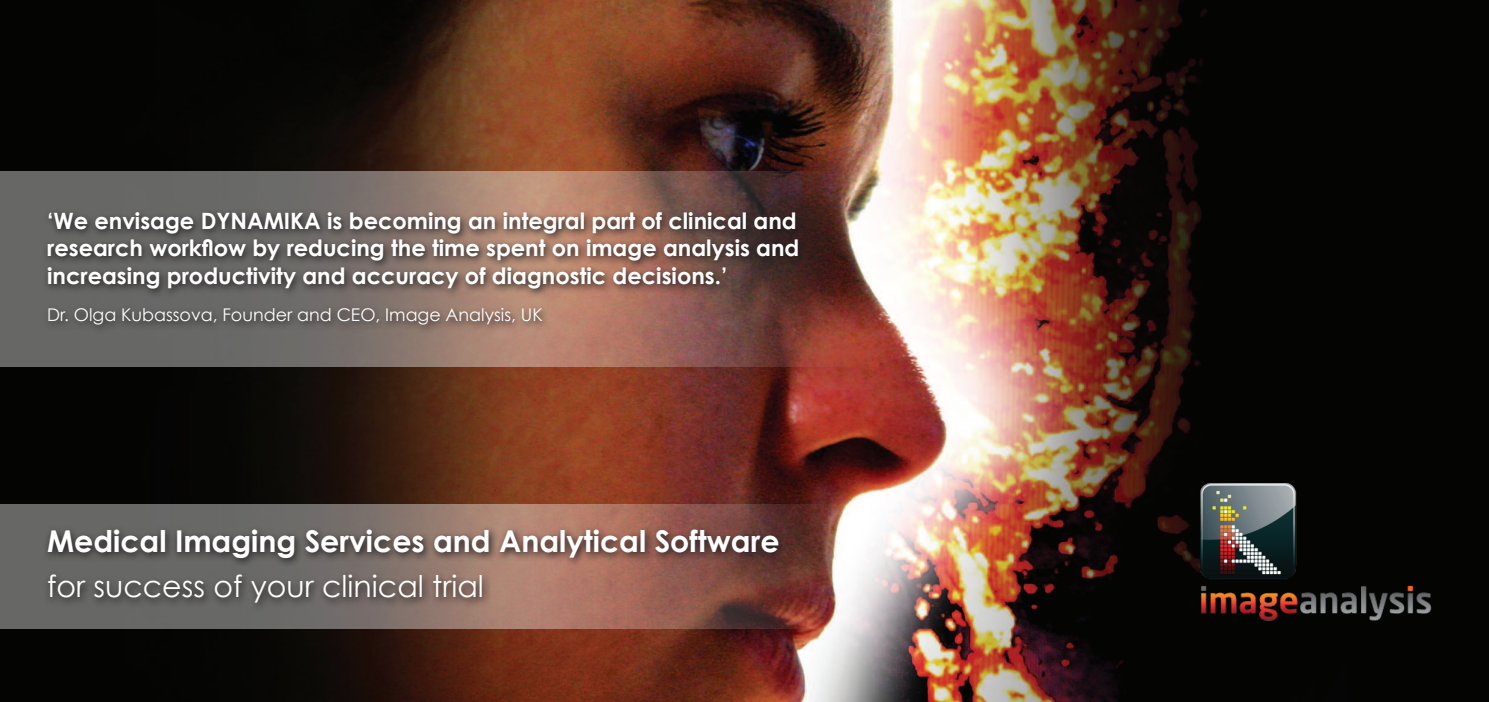
<style>
.page{position:relative;width:1489px;height:702px;background:#fff}
.page>*{position:absolute;margin:0;border:0;box-sizing:border-box;transform-origin:0 0}
.t1{font:700 30px "Century Gothic";color:#fff}
.t2{font:30px "Century Gothic";color:#fff}
.t3{font:700 22.5px/27.5px "Century Gothic";color:#fff}
.t4{font:17.5px "Century Gothic";color:#fff}
</style>
<div class="page">
<img style="left:0;top:0;width:1488px;height:702px">
<svg style="left:0;top:504px;width:872px;height:125px"></svg>
<svg style="left:0;top:171px;width:872px;height:195px"></svg>
<svg style="left:42px;top:525px;width:745px;height:87px"></svg>
<svg style="left:42px;top:209px;width:765px;height:126px"></svg>
<img style="left:1154px;top:465px;width:290px;height:211px">
<p class="t3" style="left:47px;top:206px;width:753px">‘We envisage DYNAMIKA is becoming an integral part of clinical and research workflow by reducing the time spent on image analysis and increasing productivity and accuracy of diagnostic decisions.’</p>
<p class="t4" style="left:47px;top:304px;width:497px">Dr. Olga Kubassova, Founder and CEO, Image Analysis, UK</p>
<h1 class="t1" style="left:47px;top:522px;width:734px">Medical Imaging Services and Analytical Software</h1>
<h1 class="t2" style="left:47px;top:567px;width:438px">for success of your clinical trial</h1>
</div>
